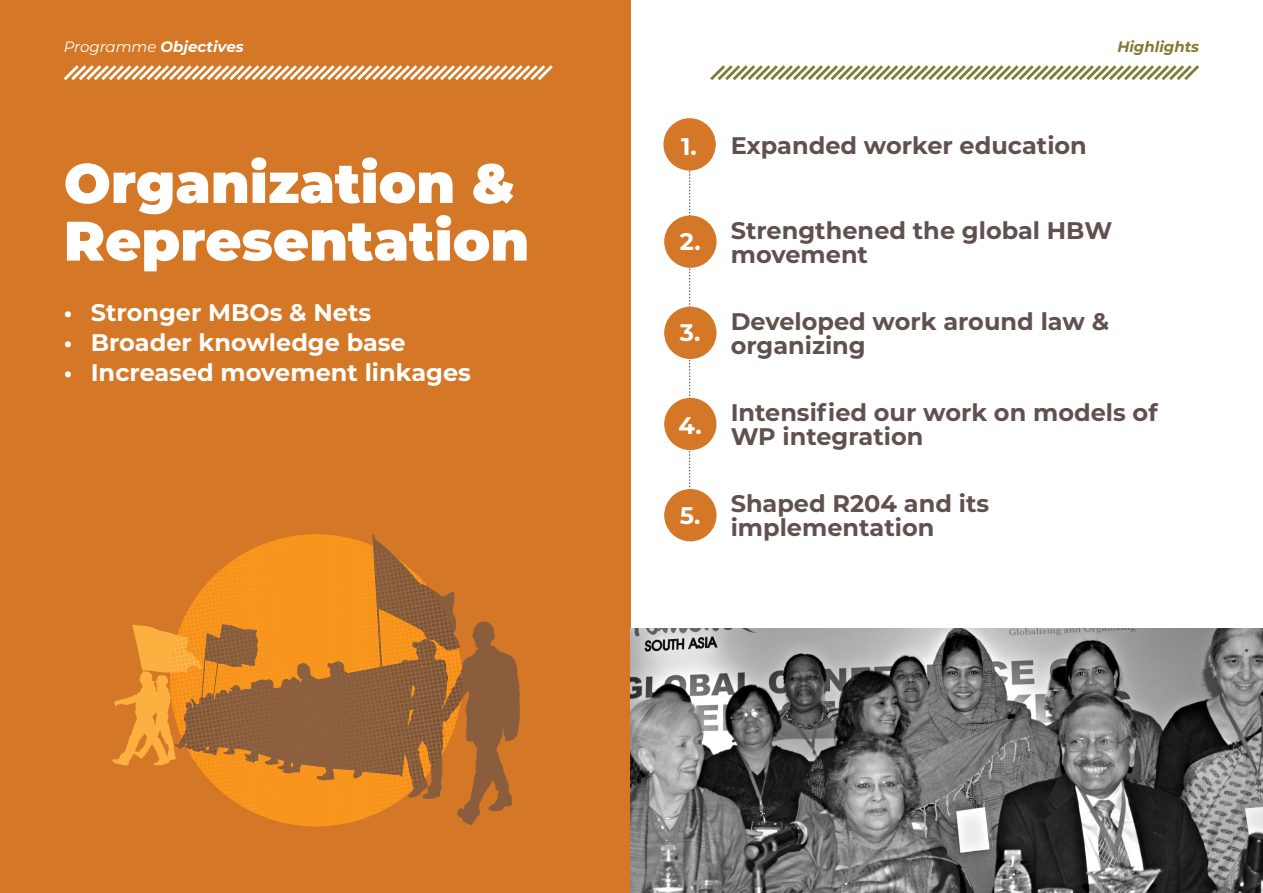
<style>
.page{position:relative;width:1263px;height:893px;background:#fff}
.page>*{position:absolute;margin:0;border:0;box-sizing:border-box;transform-origin:0 0}
.t1{font:900 55.5px/57.6px "Montserrat";color:#fff}
.t2{font:700 24px/24px "Montserrat";color:#60514f}
.t3{font:700 24px "Montserrat";color:#fff}
.t4{font:italic 700 15px "Montserrat";color:#fff}
.t5{font:italic 700 15px "Montserrat";color:#807d31}
.s1{font-weight:400}
</style>
<div class="page">
<div style="left:0;top:0;width:631px;height:893px;background:#d47727"></div>
<svg style="left:64px;top:65px;width:489px;height:15px"></svg>
<svg style="left:710px;top:65px;width:489px;height:15px"></svg>
<svg style="left:689px;top:171px;width:2px;height:318px"></svg>
<div style="left:663px;top:118px;width:53px;height:53px;background:#d47727;border-radius:50%"></div>
<div style="left:664px;top:489px;width:52px;height:52px;background:#d47727;border-radius:50%"></div>
<div style="left:664px;top:398px;width:52px;height:52px;background:#d47727;border-radius:50%"></div>
<div style="left:664px;top:307px;width:52px;height:52px;background:#d47727;border-radius:50%"></div>
<div style="left:664px;top:215px;width:52px;height:53px;background:#d47727;border-radius:50%"></div>
<img style="left:631px;top:628px;width:632px;height:265px">
<svg style="left:112px;top:624px;width:62px;height:141px"></svg>
<svg style="left:174px;top:535px;width:346px;height:290px"></svg>
<img style="left:293px;top:534px;width:23px;height:2px">
<img style="left:170px;top:635px;width:32px;height:38px">
<img style="left:293px;top:608px;width:87px;height:76px">
<p class="t4" style="left:64px;top:35px;width:181px"><span class="s1">Programme</span> Objectives</p>
<p class="t5" style="left:1117px;top:35px;width:83px">Highlights</p>
<h1 class="t1" style="left:64px;top:151px;width:467px">Organization &amp;<br>Representation</h1>
<p class="t3" style="left:64px;top:295px;width:309px">• Stronger MBOs &amp; Nets</p>
<p class="t3" style="left:64px;top:325px;width:343px">• Broader knowledge base</p>
<p class="t3" style="left:64px;top:355px;width:409px">• Increased movement linkages</p>
<p class="t3" style="left:681px;top:130px;width:17px">1.</p>
<p class="t3" style="left:680px;top:224px;width:22px">2.</p>
<p class="t3" style="left:680px;top:315px;width:22px">3.</p>
<p class="t3" style="left:678px;top:408px;width:25px">4.</p>
<p class="t3" style="left:680px;top:498px;width:22px">5.</p>
<p class="t2" style="left:731px;top:132px;width:358px">Expanded worker education</p>
<p class="t2" style="left:731px;top:217px;width:383px">Strengthened the global HBW movement</p>
<p class="t2" style="left:731px;top:308px;width:380px">Developed work around law &amp; organizing</p>
<p class="t2" style="left:731px;top:399px;width:428px">Intensified our work on models of<br>WP integration</p>
<p class="t2" style="left:731px;top:490px;width:260px">Shaped R204 and its implementation</p>
</div>
